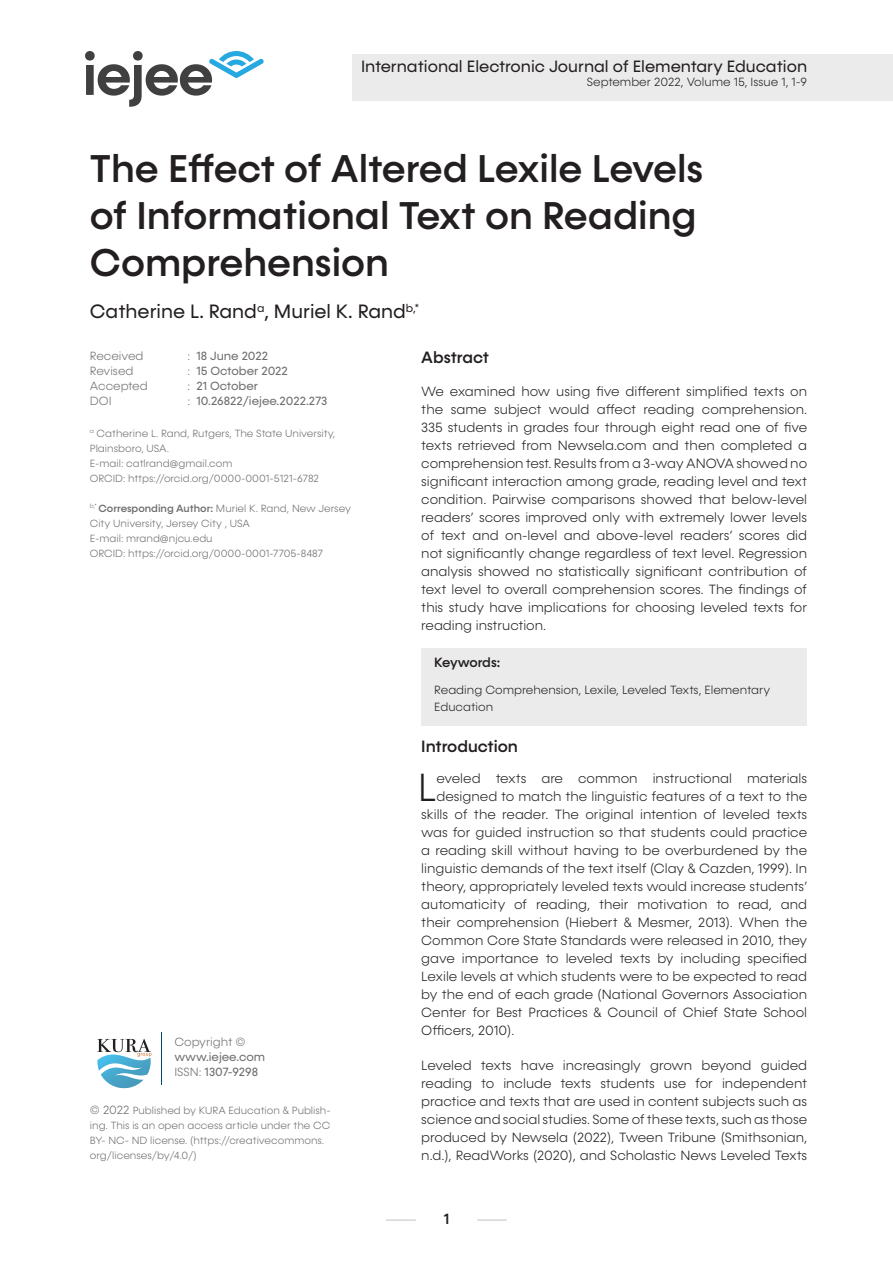
<style>
.page{position:relative;width:893px;height:1263px;background:#fff}
.page>*{position:absolute;margin:0;border:0;box-sizing:border-box;transform-origin:0 0}
.ilk_paragraf_metin{font:300 39.6px "Konnect";color:#231f20}
.t1{font:500 39px/46.8px "Konnect";color:#231f20}
.t2{font:19.5px "Konnect";color:#231f20}
.t3{font:16.5px "Konnect";color:#231f20}
.t4{font:500 16.5px "Konnect";color:#231f20}
.t5{font:500 15px "Konnect";color:#231f20}
.Metin{font:300 13.5px/18px "Konnect";color:#231f20;text-align:justify}
.ilk_paragraf_metin-2{font:300 13.5px "Konnect";color:#231f20}
.t6{font:500 13.5px "Konnect";letter-spacing:-.025em;color:#231f20}
.anahtar_kelimeler{font:300 12px/16.5px "Konnect";color:#231f20}
.t7{font:12px/15px "Konnect";color:#6e6e70}
.t8{font:300 12px "Konnect";color:#6e6e70}
.t9{font:300 10.5px/15px "Konnect";color:#6e6e70}
.s1{font-weight:300}
.s2{font-weight:500}
.s3{font-size:12px}
</style>
<div class="page">
<svg style="left:85px;top:51px;width:179px;height:56px"></svg>
<div style="left:352px;top:55px;width:541px;height:46px;background:#ebebeb"></div>
<hr style="left:386px;top:1220px;width:30px;height:1px;background:#c2c2c2">
<hr style="left:477px;top:1220px;width:30px;height:1px;background:#c2c2c2">
<hr style="left:161px;top:1033px;width:1px;height:52px;background:#004b6c">
<svg style="left:97px;top:1039px;width:54px;height:49px"></svg>
<div style="left:421px;top:648px;width:386px;height:78px;background:#ebebeb"></div>
<p class="t3" style="left:361px;top:56px;width:448px">International Electronic Journal of Elementary Education</p>
<p class="anahtar_kelimeler" style="left:587px;top:74px;width:222px">September 2022, Volume 15, Issue 1, 1-9</p>
<p class="t1" style="left:90px;top:146px;width:615px">The Effect of Altered Lexile Levels of Informational Text on Reading<br>Comprehension</p>
<p class="t2" style="left:90px;top:300px;width:331px">Catherine L. Rand<sup>a</sup>, Muriel K. Rand<sup>b,*</sup></p>
<p class="t4" style="left:421px;top:348px;width:69px">Abstract</p>
<p class="t8" style="left:90px;top:349px;width:55px">Received</p>
<p class="t7" style="left:187px;top:348px;width:82px"><span class="s1">:</span> 18 June 2022</p>
<p class="t8" style="left:90px;top:364px;width:45px">Revised</p>
<p class="t7" style="left:187px;top:363px;width:102px"><span class="s1">:</span> 15 October 2022</p>
<p class="t8" style="left:90px;top:379px;width:59px">Accepted</p>
<p class="t7" style="left:187px;top:378px;width:72px"><span class="s1">:</span> 21 October</p>
<p class="t8" style="left:90px;top:394px;width:23px">DOI</p>
<p class="t7" style="left:187px;top:393px;width:142px"><span class="s1">:</span> 10.26822/iejee.2022.273</p>
<p class="t9" style="left:90px;top:426px;width:247px"><sup>a</sup> Catherine L. Rand, Rutgers, The State University,<br>Plainsboro, USA.</p>
<p class="t9" style="left:90px;top:456px;width:144px">E-mail: catlrand@gmail.com</p>
<p class="t9" style="left:90px;top:471px;width:231px">ORCID: https://orcid.org/0000-0001-5121-6782</p>
<p class="t9" style="left:90px;top:501px;width:263px"><sup>b,*</sup> <span class="s2">Corresponding Author:</span> Muriel K. Rand, New Jersey<br>City University, Jersey City , USA</p>
<p class="t9" style="left:90px;top:531px;width:124px">E-mail: mrand@njcu.edu</p>
<p class="t9" style="left:90px;top:546px;width:235px">ORCID: https://orcid.org/0000-0001-7705-8487</p>
<p class="Metin" style="left:421px;top:383px;width:387px">We examined how using five different simplified texts on the same subject would affect reading comprehension.<br>335 students in grades four through eight read one of five texts retrieved from Newsela.com and then completed a comprehension test. Results from a 3-way ANOVA showed no significant interaction among grade, reading level and text condition. Pairwise comparisons showed that below-level readers’ scores improved only with extremely lower levels of text and on-level and above-level readers’ scores did not significantly change regardless of text level. Regression analysis showed no statistically significant contribution of text level to overall comprehension scores. The findings of this study have implications for choosing leveled texts for reading instruction.</p>
<p class="t6" style="left:434px;top:655px;width:67px">Keywords:</p>
<p class="anahtar_kelimeler" style="left:434px;top:682px;width:337px">Reading Comprehension, Lexile, Leveled Texts, Elementary<br>Education</p>
<p class="t8" style="left:174px;top:1035px;width:73px">Copyright ©</p>
<p class="t7" style="left:174px;top:1050px;width:92px">www.iejee.com<br><span class="s1">ISSN:</span> 1307-9298</p>
<p class="t9" style="left:90px;top:1103px;width:242px"><span class="s3">© 2022</span> Published by KURA Education &amp; Publish&shy;ing. This is an open access article under the CC BY- NC- ND license. (https://creativecommons. org/licenses/by/4.0/)</p>
<p class="t4" style="left:421px;top:737px;width:98px">Introduction</p>
<p class="ilk_paragraf_metin" style="left:418px;top:765px;width:20px">L</p>
<p class="ilk_paragraf_metin-2" style="left:436px;top:771px;width:372px">eveled texts are common instructional materials</p>
<p class="ilk_paragraf_metin-2" style="left:436px;top:789px;width:372px">designed to match the linguistic features of a text to the</p>
<p class="ilk_paragraf_metin-2" style="left:421px;top:807px;width:387px">skills of the reader. The original intention of leveled texts</p>
<p class="ilk_paragraf_metin-2" style="left:421px;top:825px;width:387px">was for guided instruction so that students could practice</p>
<p class="ilk_paragraf_metin-2" style="left:421px;top:843px;width:387px">a reading skill without having to be overburdened by the</p>
<p class="ilk_paragraf_metin-2" style="left:421px;top:861px;width:387px">linguistic demands of the text itself (Clay &amp; Cazden, 1999). In</p>
<p class="ilk_paragraf_metin-2" style="left:421px;top:879px;width:387px">theory, appropriately leveled texts would increase students’</p>
<p class="ilk_paragraf_metin-2" style="left:421px;top:897px;width:387px">automaticity of reading, their motivation to read, and</p>
<p class="ilk_paragraf_metin-2" style="left:421px;top:915px;width:387px">their comprehension (Hiebert &amp; Mesmer, 2013). When the</p>
<p class="ilk_paragraf_metin-2" style="left:421px;top:933px;width:387px">Common Core State Standards were released in 2010, they</p>
<p class="ilk_paragraf_metin-2" style="left:421px;top:951px;width:387px">gave importance to leveled texts by including specified</p>
<p class="ilk_paragraf_metin-2" style="left:421px;top:969px;width:387px">Lexile levels at which students were to be expected to read</p>
<p class="ilk_paragraf_metin-2" style="left:421px;top:987px;width:387px">by the end of each grade (National Governors Association</p>
<p class="ilk_paragraf_metin-2" style="left:421px;top:1005px;width:387px">Center for Best Practices &amp; Council of Chief State School</p>
<p class="ilk_paragraf_metin-2" style="left:421px;top:1023px;width:95px">Officers, 2010).</p>
<p class="Metin" style="left:421px;top:1057px;width:387px">Leveled texts have increasingly grown beyond guided reading to include texts students use for independent practice and texts that are used in content subjects such as science and social studies. Some of these texts, such as those produced by Newsela (2022), Tween Tribune (Smithsonian, n.d.), ReadWorks (2020), and Scholastic News Leveled Texts</p>
<p class="t5" style="left:444px;top:1210px;width:7px">1</p>
</div>
